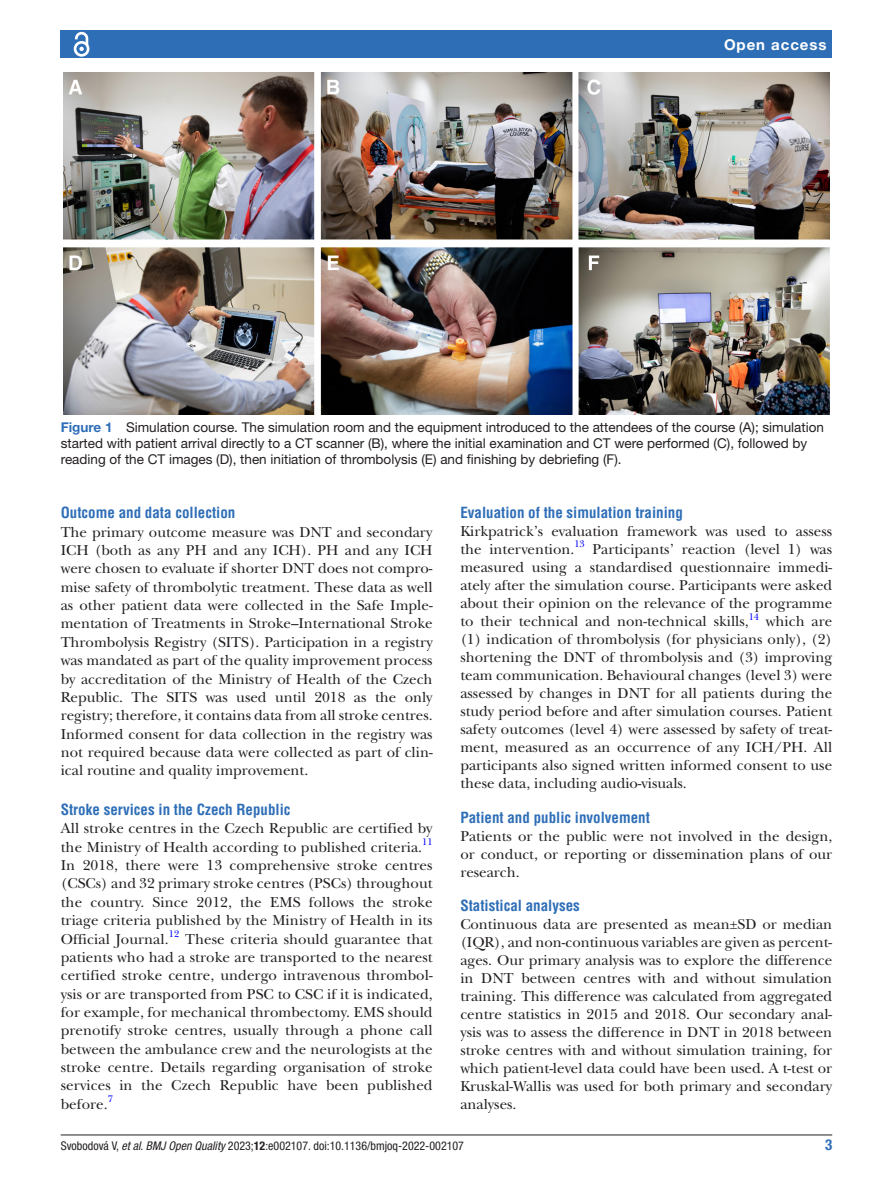
<style>
.page{position:relative;width:893px;height:1191px;background:#fff}
.page>*{position:absolute;margin:0;border:0;box-sizing:border-box;transform-origin:0 0}
.t1{font:15px/18.3px "New Baskerville";color:#231f20;text-align:justify}
.t2{font:700 condensed 15px "Helvetica LT Std";color:#2e6eb7}
.t3{font:700 15px "Helvetica Neue LT Std";letter-spacing:.065em;color:#fff}
.t4{font:700 condensed 15px "Helvetica Neue LT Std";color:#2e6eb7}
.t5{font:13.5px/16.2px "Helvetica Neue LT Std";color:#231f20}
.t6{font:condensed 12px "Helvetica Neue LT Std";color:#231f20}
.t7{font:9.9px "New Baskerville";color:#00f}
.s1{font-weight:700;color:#2e6eb7}
.s2{font-style:italic}
.s3{font-weight:700}
</style>
<div class="page">
<hr style="left:61px;top:1134px;width:771px;height:1px;background:#231f20">
<div style="left:61px;top:31px;width:771px;height:27px;background:#2e6eb7"></div>
<svg style="left:73px;top:31px;width:17px;height:26px"></svg>
<img style="left:64px;top:73px;width:765px;height:341px">
<p class="t3" style="left:724px;top:35px;width:104px">Open access</p>
<p class="t5" style="left:61px;top:419px;width:765px"><span class="s1">Figure 1</span> Simulation course. The simulation room and the equipment introduced to the attendees of the course (A); simulation started with patient arrival directly to a CT scanner (B), where the initial examination and CT were performed (C), followed by reading of the CT images (D), then initiation of thrombolysis (E) and finishing by debriefing (F).</p>
<p class="t2" style="left:61px;top:503px;width:176px">Outcome and data collection</p>
<p class="t1" style="left:61px;top:522px;width:373px">The primary outcome measure was DNT and secondary ICH (both as any PH and any ICH). PH and any ICH were chosen to evaluate if shorter DNT does not compro&shy;mise safety of thrombolytic treatment. These data as well as other patient data were collected in the Safe Imple&shy;mentation of Treatments in Stroke–International Stroke Thrombolysis Registry (SITS). Participation in a registry was mandated as part of the quality improvement process by accreditation of the Ministry of Health of the Czech Republic. The SITS was used until 2018 as the only registry; therefore, it contains data from all stroke centres.<br>Informed consent for data collection in the registry was not required because data were collected as part of clin&shy;ical routine and quality improvement.</p>
<p class="t2" style="left:61px;top:800px;width:231px">Stroke services in the Czech Republic</p>
<p class="t1" style="left:61px;top:819px;width:373px">All stroke centres in the Czech Republic are certified by the Ministry of Health according to published criteria.</p>
<p class="t7" style="left:422px;top:836px;width:12px">11</p>
<p class="t1" style="left:61px;top:856px;width:373px">In 2018, there were 13 comprehensive stroke centres (CSCs) and 32 primary stroke centres (PSCs) throughout the country. Since 2012, the EMS follows the stroke triage criteria published by the Ministry of Health in its Official Journal.</p>
<p class="t7" style="left:169px;top:927px;width:12px">12</p>
<p class="t1" style="left:61px;top:929px;width:373px;text-indent:124px">These criteria should guarantee that patients who had a stroke are transported to the nearest certified stroke centre, undergo intravenous thrombol&shy;ysis or are transported from PSC to CSC if it is indicated, for example, for mechanical thrombectomy. EMS should prenotify stroke centres, usually through a phone call between the ambulance crew and the neurologists at the stroke centre. Details regarding organisation of stroke services in the Czech Republic have been published before.<sup>7</sup></p>
<p class="t2" style="left:460px;top:503px;width:224px">Evaluation of the simulation training</p>
<p class="t1" style="left:460px;top:522px;width:373px">Kirkpatrick’s evaluation framework was used to assess the intervention.</p>
<p class="t7" style="left:574px;top:538px;width:12px">13</p>
<p class="t1" style="left:460px;top:540px;width:373px;text-indent:132px">Participants’ reaction (level 1) was measured using a standardised questionnaire immedi&shy;ately after the simulation course. Participants were asked about their opinion on the relevance of the programme to their technical and non-technical skills,</p>
<p class="t7" style="left:749px;top:610px;width:12px">14</p>
<p class="t1" style="left:460px;top:612px;width:373px;text-indent:306px">which are (1) indication of thrombolysis (for physicians only), (2) shortening the DNT of thrombolysis and (3) improving team communication. Behavioural changes (level 3) were assessed by changes in DNT for all patients during the study period before and after simulation courses. Patient safety outcomes (level 4) were assessed by safety of treat&shy;ment, measured as an occurrence of any ICH/PH. All participants also signed written informed consent to use these data, including audio-visuals.</p>
<p class="t2" style="left:460px;top:808px;width:191px">Patient and public involvement</p>
<p class="t1" style="left:460px;top:827px;width:373px">Patients or the public were not involved in the design, or conduct, or reporting or dissemination plans of our research.</p>
<p class="t2" style="left:460px;top:896px;width:121px">Statistical analyses</p>
<p class="t1" style="left:460px;top:915px;width:373px">Continuous data are presented as mean±SD or median (IQR), and non-continuous variables are given as percent&shy;ages. Our primary analysis was to explore the difference in DNT between centres with and without simulation training. This difference was calculated from aggregated centre statistics in 2015 and 2018. Our secondary anal&shy;ysis was to assess the difference in DNT in 2018 between stroke centres with and without simulation training, for which patient-level data could have been used. A t-test or Kruskal-Wallis was used for both primary and secondary analyses.</p>
<p class="t6" style="left:61px;top:1138px;width:405px">Svobodová V, <span class="s2">et al</span>. <span class="s2">BMJ Open Quality</span> 2023;<span class="s3">12</span>:e002107. doi:10.1136/bmjoq-2022-002107</p>
<p class="t4" style="left:825px;top:1135px;width:9px">3</p>
</div>
